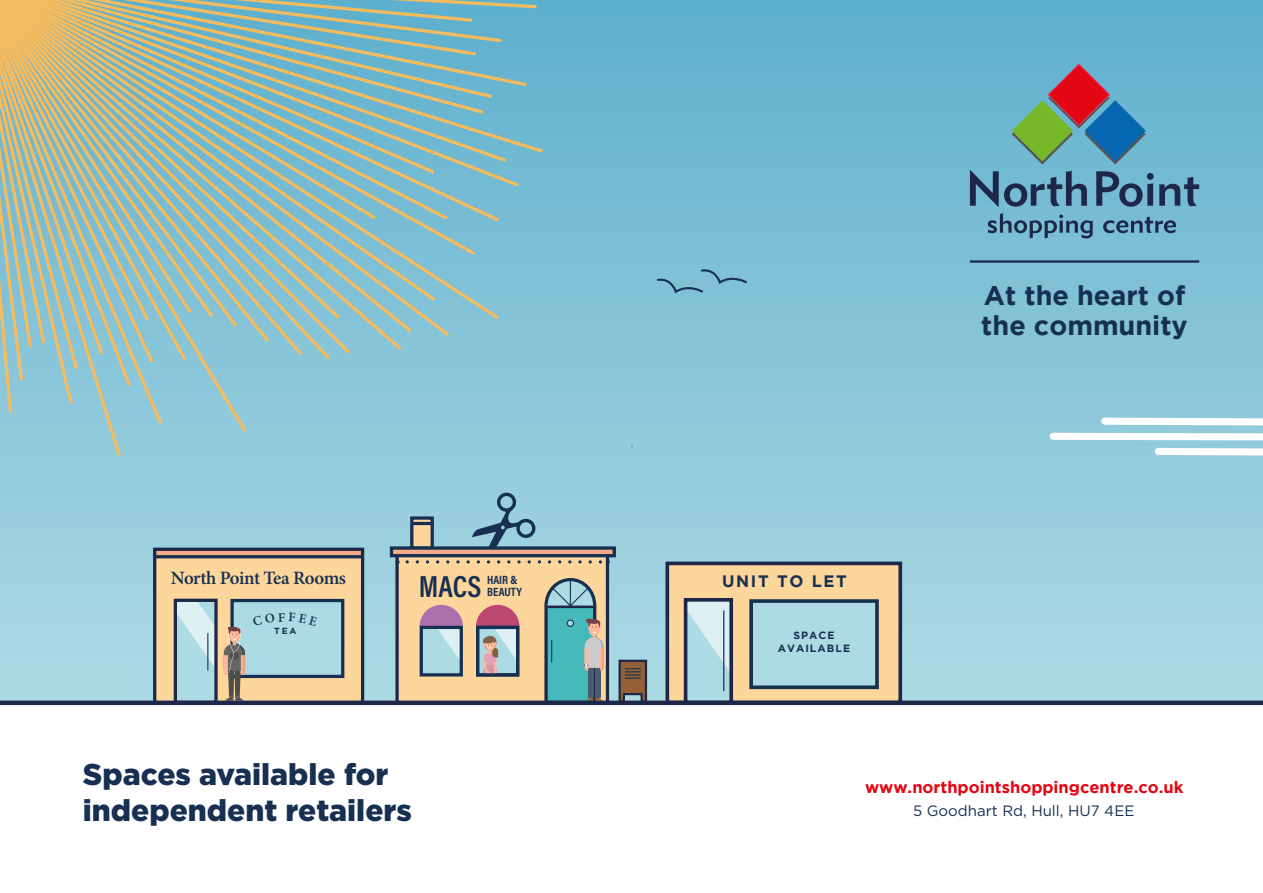
<style>
.page{position:relative;width:1263px;height:893px;background:#fff}
.page>*{position:absolute;margin:0;border:0;box-sizing:border-box;transform-origin:0 0}
.t1{font:30.75px "Acumin Variable Concept";color:#173052}
.t2{font:900 30px/36px "Gotham";color:#173052}
.t3{font:700 27px/30px "Gotham";color:#173052}
.t4{font:600 18.9px "Minion Pro";letter-spacing:-.025em;color:#173052}
.t5{font:700 16.5px "Gotham";color:#e30613}
.t6{font:700 16.5px "Gotham";letter-spacing:.1em;color:#173052}
.t7{font:15px "Gotham";color:#173052}
.t8{font:12.15px/12.1px "Acumin Variable Concept";color:#173052}
.t9{font:700 10.5px/12.6px "Gotham";letter-spacing:.1em;color:#173052;text-align:center}
.t10{font:700 8.85px "Gotham";color:#173052}
</style>
<div class="page">
<div style="left:0;top:0;width:1263px;height:704px;background:linear-gradient(to bottom,#5fb0ce,#addae3)"></div>
<div style="left:155px;top:549px;width:208px;height:153px;background:#fdd69c"></div>
<div style="left:155px;top:550px;width:208px;height:8px;background:#f6aa88"></div>
<div style="left:153px;top:548px;width:211px;height:156px;border:3px solid #1e2749"></div>
<div style="left:175px;top:600px;width:41px;height:102px;background:#acdbe4"></div>
<svg style="left:178px;top:603px;width:36px;height:68px"></svg>
<div style="left:174px;top:599px;width:44px;height:105px;border:3px solid #1e2749"></div>
<div style="left:230px;top:599px;width:114px;height:79px;background:#acdbe4;border:3px solid #173052"></div>
<hr style="left:207px;top:633px;width:1px;height:38px;background:#173052">
<hr style="left:155px;top:555px;width:208px;height:3px;background:#173052">
<svg style="left:224px;top:627px;width:21px;height:74px"></svg>
<div style="left:397px;top:555px;width:210px;height:146px;background:#fdd69c"></div>
<svg style="left:395px;top:557px;width:4px;height:144px"></svg>
<hr style="left:606px;top:556px;width:3px;height:146px;background:#1e2749">
<div style="left:544px;top:605px;width:52px;height:99px;background:#46babb;border:3px solid #1e2749"></div>
<svg style="left:551px;top:640px;width:1px;height:22px"></svg>
<svg style="left:544px;top:578px;width:53px;height:31px"></svg>
<svg style="left:567px;top:620px;width:5px;height:6px"></svg>
<div style="left:567px;top:619px;width:7px;height:8px;border:1px solid #173052;border-radius:50%"></div>
<div style="left:421px;top:627px;width:40px;height:48px;background:#acdbe4"></div>
<svg style="left:419px;top:604px;width:44px;height:61px"></svg>
<div style="left:420px;top:626px;width:43px;height:50px;border:3px solid #173052"></div>
<svg style="left:617px;top:659px;width:31px;height:42px"></svg>
<svg style="left:586px;top:698px;width:16px;height:3px"></svg>
<div style="left:588px;top:667px;width:5px;height:31px;background:#475c70"></div>
<div style="left:595px;top:667px;width:5px;height:31px;background:#475c70"></div>
<svg style="left:584px;top:619px;width:20px;height:51px"></svg>
<svg style="left:476px;top:604px;width:44px;height:71px;background:#c2a3ab"></svg>
<div style="left:476px;top:626px;width:43px;height:50px;border:3px solid #173052"></div>
<svg style="left:407px;top:492px;width:209px;height:72px;background:#97bfc6"></svg>
<div style="left:390px;top:546px;width:226px;height:11px;background:#f6aa88;border:3px solid #173052"></div>
<svg style="left:0;top:701px;width:1263px;height:5px;background:#4c536e"></svg>
<svg style="left:1046px;top:414px;width:217px;height:45px"></svg>
<div style="left:665px;top:562px;width:237px;height:142px;background:#fdd69c;border:4px solid #1e2749"></div>
<div style="left:749px;top:599px;width:130px;height:90px;background:#acdbe4;border:4px solid #173052"></div>
<div style="left:686px;top:600px;width:45px;height:102px;background:#acdbe4"></div>
<svg style="left:689px;top:603px;width:39px;height:74px"></svg>
<div style="left:684px;top:598px;width:49px;height:106px;border:4px solid #1e2749"></div>
<hr style="left:723px;top:610px;width:1px;height:81px;background:#173052">
<div style="left:0;top:415px;width:123px;height:43px;background:#91cadb"></div>
<svg style="left:0;top:0;width:538px;height:415px;background:#94bcb9"></svg>
<svg style="left:988px;top:213px;width:105px;height:25px;background:#5e91ab"></svg>
<svg style="left:1103px;top:217px;width:73px;height:16px"></svg>
<svg style="left:970px;top:63px;width:229px;height:144px;background:#679aad"></svg>
<hr style="left:970px;top:260px;width:229px;height:3px;background:#1e2749">
<svg style="left:655px;top:269px;width:93px;height:25px;background:#75b2c9"></svg>
<p class="t4" style="left:171px;top:565px;width:177px">North Point Tea Rooms</p>
<p class="t10" style="left:274px;top:626px;width:24px">TEA</p>
<p class="t1" style="left:419px;top:565px;width:64px">MACS</p>
<p class="t8" style="left:487px;top:573px;width:36px">HAIR &amp;<br>BEAUTY</p>
<p class="t2" style="left:83px;top:756px;width:330px">Spaces available for independent retailers</p>
<p class="t3" style="left:981px;top:280px;width:208px">At the heart of the community</p>
<p class="t6" style="left:722px;top:572px;width:126px">UNIT TO LET</p>
<p class="t9" style="left:778px;top:629px;width:74px">SPACE<br>AVAILABLE</p>
<p class="t5" style="left:865px;top:777px;width:320px">www.northpointshoppingcentre.co.uk</p>
<p class="t7" style="left:913px;top:801px;width:223px">5 Goodhart Rd, Hull, HU7 4EE</p>
</div>
